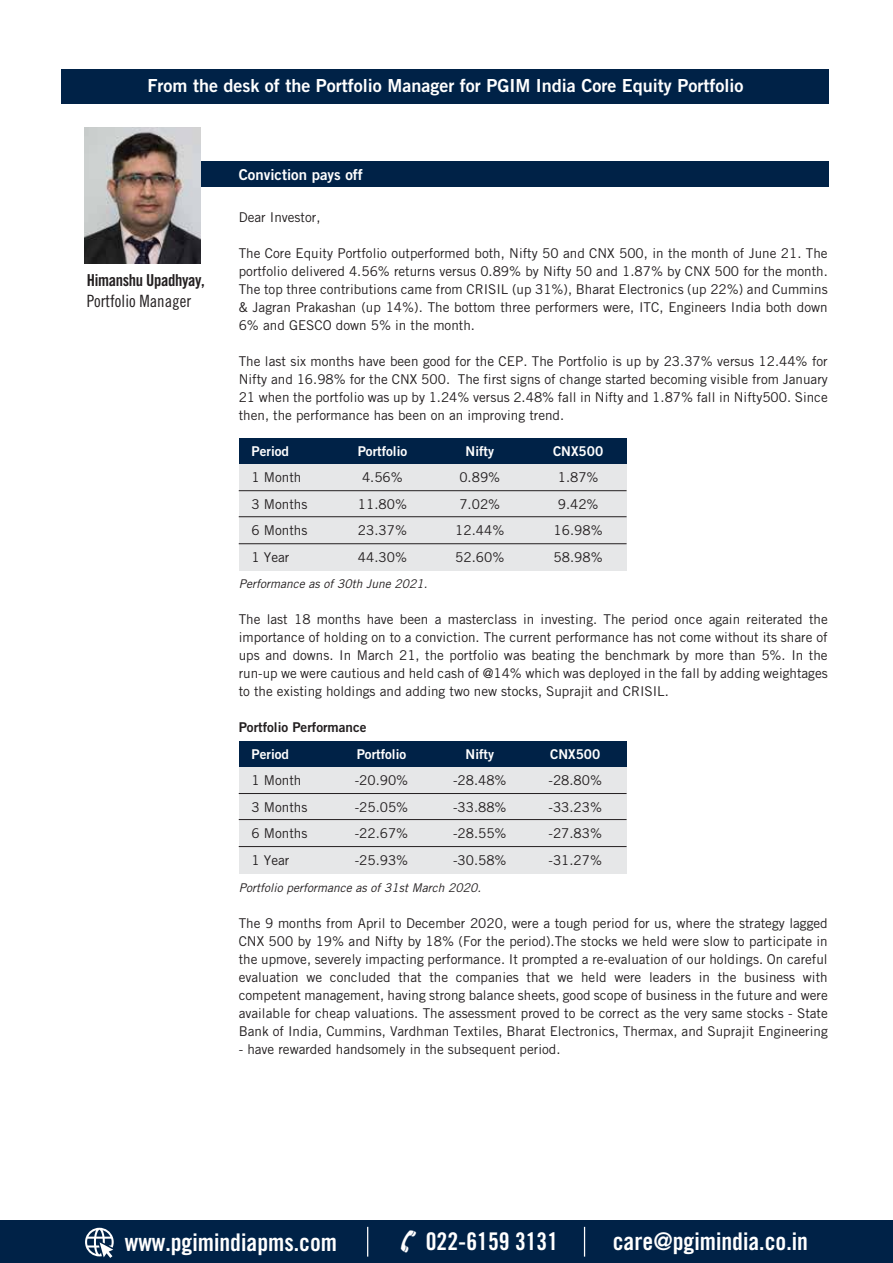
<style>
.page{position:relative;width:893px;height:1263px;background:#fff}
.page>*{position:absolute;margin:0;border:0;box-sizing:border-box;transform-origin:0 0}
.t1{font:700 condensed 24.3px "Prudential Modern";color:#fff}
.t2{font:700 18px "Prudential Modern";color:#fff}
.t3{font:condensed 16.95px "Prudential Modern";color:#231f20}
.t4{font:700 condensed 16.5px "Prudential Modern";letter-spacing:-.02em;color:#231f20}
.t5{font:700 15px "Prudential Modern";color:#fff}
.t6{font:500 13.5px/18px "Prudential Modern";color:#231f20;text-align:justify}
.t7{font:700 13.5px "Prudential Modern";color:#fff}
.t8{font:700 13.5px "Prudential Modern";color:#231f20}
.t9{font:italic 500 12px "Prudential Modern";color:#231f20}
</style>
<div class="page">
<div style="left:0;top:1220px;width:893px;height:43px;background:#002247"></div>
<svg style="left:85px;top:1228px;width:29px;height:30px"></svg>
<svg style="left:367px;top:1227px;width:1px;height:29px"></svg>
<svg style="left:584px;top:1227px;width:1px;height:29px"></svg>
<div style="left:62px;top:69px;width:767px;height:34px;background:#002247"></div>
<div style="left:196px;top:161px;width:633px;height:26px;background:#002247"></div>
<img style="left:85px;top:128px;width:115px;height:136px">
<div style="left:239px;top:439px;width:388px;height:132px;background:#e6e7e8"></div>
<div style="left:239px;top:439px;width:388px;height:25px;background:#002247"></div>
<div style="left:239px;top:741px;width:388px;height:132px;background:#e6e7e8"></div>
<div style="left:239px;top:741px;width:388px;height:25px;background:#002247"></div>
<hr style="left:239px;top:490px;width:388px;height:1px;background:#231f20">
<hr style="left:239px;top:516px;width:388px;height:1px;background:#231f20">
<hr style="left:239px;top:543px;width:388px;height:1px;background:#231f20">
<hr style="left:239px;top:793px;width:388px;height:1px;background:#231f20">
<hr style="left:239px;top:819px;width:388px;height:1px;background:#231f20">
<hr style="left:239px;top:846px;width:388px;height:1px;background:#231f20">
<h2 class="t2" style="left:148px;top:74px;width:597px">From the desk of the Portfolio Manager for PGIM India Core Equity Portfolio</h2>
<p class="t4" style="left:87px;top:270px;width:120px">Himanshu Upadhyay,</p>
<p class="t3" style="left:87px;top:291px;width:106px">Portfolio Manager</p>
<p class="t5" style="left:239px;top:165px;width:126px">Conviction pays off</p>
<p class="t6" style="left:239px;top:208px;width:83px">Dear Investor,</p>
<p class="t6" style="left:239px;top:244px;width:590px">The Core Equity Portfolio outperformed both, Nifty 50 and CNX 500, in the month of June 21. The portfolio delivered 4.56% returns versus 0.89% by Nifty 50 and 1.87% by CNX 500 for the month.<br>The top three contributions came from CRISIL (up 31%), Bharat Electronics (up 22%) and Cummins &amp; Jagran Prakashan (up 14%). The bottom three performers were, ITC, Engineers India both down 6% and GESCO down 5% in the month.</p>
<p class="t6" style="left:239px;top:352px;width:591px">The last six months have been good for the CEP. The Portfolio is up by 23.37% versus 12.44% for Nifty and 16.98% for the CNX 500. The first signs of change started becoming visible from January 21 when the portfolio was up by 1.24% versus 2.48% fall in Nifty and 1.87% fall in Nifty500. Since then, the performance has been on an improving trend.</p>
<p class="t7" style="left:251px;top:442px;width:39px">Period</p>
<p class="t7" style="left:358px;top:442px;width:51px">Portfolio</p>
<p class="t7" style="left:466px;top:442px;width:30px">Nifty</p>
<p class="t7" style="left:553px;top:442px;width:52px">CNX500</p>
<p class="t6" style="left:251px;top:468px;width:51px">1 Month</p>
<p class="t6" style="left:362px;top:468px;width:42px">4.56%</p>
<p class="t6" style="left:459px;top:468px;width:42px">0.89%</p>
<p class="t6" style="left:558px;top:468px;width:42px">1.87%</p>
<p class="t6" style="left:251px;top:495px;width:57px">3 Months</p>
<p class="t6" style="left:358px;top:495px;width:51px">11.80%</p>
<p class="t6" style="left:459px;top:495px;width:42px">7.02%</p>
<p class="t6" style="left:558px;top:495px;width:42px">9.42%</p>
<p class="t6" style="left:251px;top:521px;width:57px">6 Months</p>
<p class="t6" style="left:358px;top:521px;width:51px">23.37%</p>
<p class="t6" style="left:455px;top:521px;width:51px">12.44%</p>
<p class="t6" style="left:554px;top:521px;width:51px">16.98%</p>
<p class="t6" style="left:251px;top:548px;width:39px">1 Year</p>
<p class="t6" style="left:358px;top:548px;width:51px">44.30%</p>
<p class="t6" style="left:455px;top:548px;width:51px">52.60%</p>
<p class="t6" style="left:554px;top:548px;width:51px">58.98%</p>
<p class="t9" style="left:239px;top:577px;width:190px">Performance as of 30th June 2021.</p>
<p class="t6" style="left:239px;top:610px;width:591px">The last 18 months have been a masterclass in investing. The period once again reiterated the importance of holding on to a conviction. The current performance has not come without its share of ups and downs. In March 21, the portfolio was beating the benchmark by more than 5%. In the run-up we were cautious and held cash of @14% which was deployed in the fall by adding weightages to the existing holdings and adding two new stocks, Suprajit and CRISIL.</p>
<p class="t8" style="left:239px;top:719px;width:129px">Portfolio Performance</p>
<p class="t7" style="left:251px;top:745px;width:39px">Period</p>
<p class="t7" style="left:357px;top:745px;width:51px">Portfolio</p>
<p class="t7" style="left:466px;top:745px;width:30px">Nifty</p>
<p class="t7" style="left:550px;top:745px;width:52px">CNX500</p>
<p class="t6" style="left:251px;top:771px;width:51px">1 Month</p>
<p class="t6" style="left:355px;top:771px;width:55px">-20.90%</p>
<p class="t6" style="left:453px;top:771px;width:55px">-28.48%</p>
<p class="t6" style="left:548px;top:771px;width:55px">-28.80%</p>
<p class="t6" style="left:251px;top:798px;width:57px">3 Months</p>
<p class="t6" style="left:355px;top:798px;width:55px">-25.05%</p>
<p class="t6" style="left:453px;top:798px;width:55px">-33.88%</p>
<p class="t6" style="left:548px;top:798px;width:55px">-33.23%</p>
<p class="t6" style="left:251px;top:824px;width:57px">6 Months</p>
<p class="t6" style="left:355px;top:824px;width:55px">-22.67%</p>
<p class="t6" style="left:453px;top:824px;width:55px">-28.55%</p>
<p class="t6" style="left:548px;top:824px;width:55px">-27.83%</p>
<p class="t6" style="left:251px;top:851px;width:39px">1 Year</p>
<p class="t6" style="left:355px;top:851px;width:55px">-25.93%</p>
<p class="t6" style="left:453px;top:851px;width:55px">-30.58%</p>
<p class="t6" style="left:548px;top:851px;width:55px">-31.27%</p>
<p class="t9" style="left:239px;top:880px;width:244px">Portfolio performance as of 31st March 2020.</p>
<p class="t6" style="left:239px;top:914px;width:591px">The 9 months from April to December 2020, were a tough period for us, where the strategy lagged CNX 500 by 19% and Nifty by 18% (For the period).The stocks we held were slow to participate in the upmove, severely impacting performance. It prompted a re-evaluation of our holdings. On careful evaluation we concluded that the companies that we held were leaders in the business with competent management, having strong balance sheets, good scope of business in the future and were available for cheap valuations. The assessment proved to be correct as the very same stocks - State Bank of India, Cummins, Vardhman Textiles, Bharat Electronics, Thermax, and Suprajit Engineering</p>
<p class="t6" style="left:239px;top:1040px;width:323px">- have rewarded handsomely in the subsequent period.</p>
<h1 class="t1" style="left:125px;top:1227px;width:214px">www.pgimindiapms.com</h1>
<h1 class="t1" style="left:426px;top:1227px;width:134px">022-6159 3131</h1>
<h1 class="t1" style="left:613px;top:1227px;width:197px">care@pgimindia.co.in</h1>
</div>
